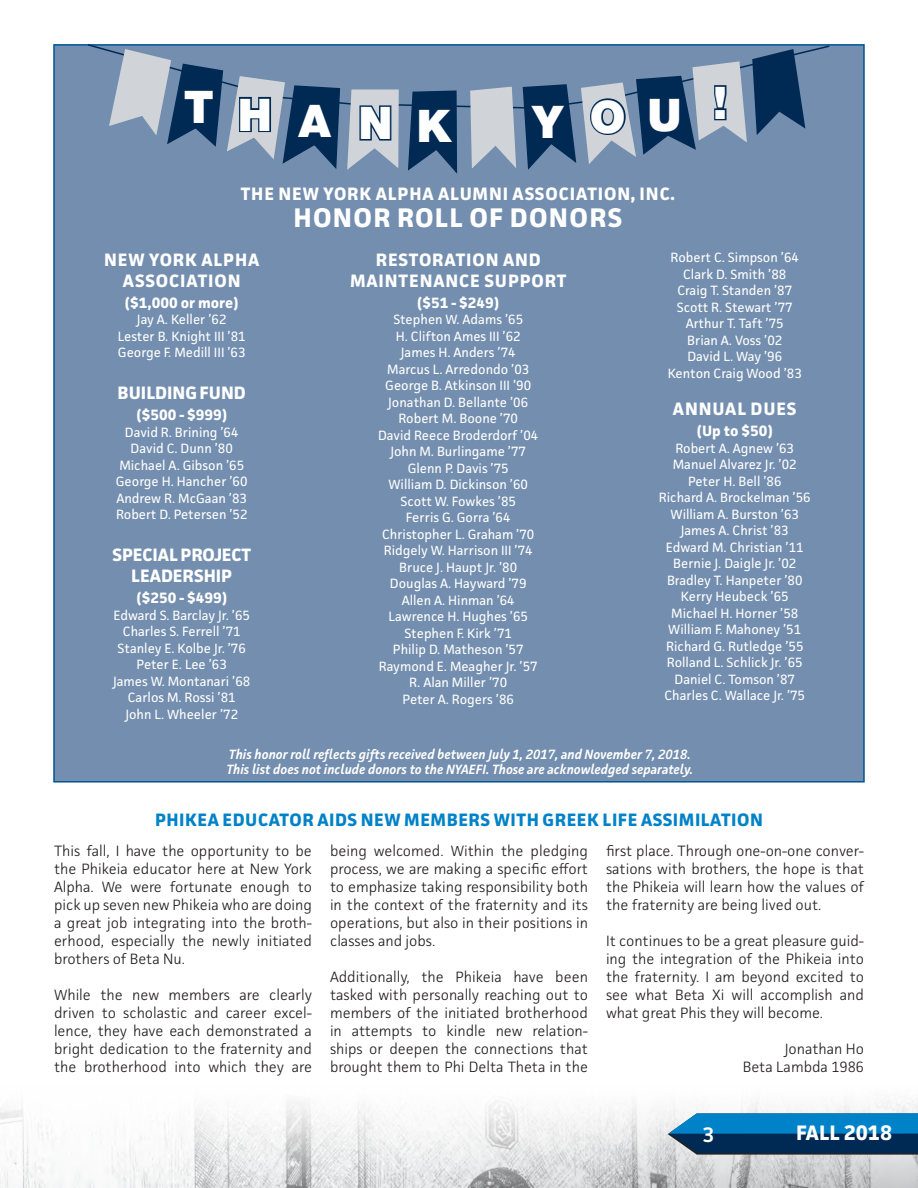
<style>
.page{position:relative;width:918px;height:1188px;background:#fff}
.page>*{position:absolute;margin:0;border:0;box-sizing:border-box;transform-origin:0 0}
.Categories{font:900 45px "Helvetica Neue";color:#fff}
.Headline_Light_Blue{font:700 27px "Facit";letter-spacing:.05em;color:#fff}
.t1{font:700 21px "Facit";color:#fff}
.t2{font:600 21px "Facit";color:#fff}
.Headline_Light_Blue-2{font:700 18px/21px "Facit";letter-spacing:.05em;color:#fff;text-align:center}
.Headline_Light_Blue-3{font:700 18px "Facit";letter-spacing:.03em;color:#0082c8}
.Headline_Light_Blue-4{font:700 18px "Facit";color:#fff}
.Paragraph{font:300 15px/18px "Facit";color:#231f20;text-align:justify}
.Headline_Light_Blue-5{font:700 15px "Facit";color:#fff}
.Headline_Light_Blue-6{font:13.5px "Facit";color:#fff}
.Paragraph-2{font:italic 600 13.5px/15px "Facit";color:#fff}
</style>
<div class="page">
<svg style="left:0;top:1100px;width:918px;height:88px;fill:#f2f2f3"></svg>
<svg style="left:667px;top:1113px;width:251px;height:42px;background:#125f91"></svg>
<div style="left:53px;top:44px;width:812px;height:739px;background:#738eae;border:2px solid #005595"></div>
<svg style="left:86px;top:44px;width:745px;height:130px"></svg>
<p class="Categories" style="left:184px;top:80px;width:32px">T</p>
<p class="Categories" style="left:238px;top:88px;width:36px">H</p>
<p class="Categories" style="left:298px;top:94px;width:34px">A</p>
<p class="Categories" style="left:358px;top:96px;width:36px">N</p>
<p class="Categories" style="left:417px;top:99px;width:37px">K</p>
<p class="Categories" style="left:533px;top:95px;width:32px">Y</p>
<p class="Categories" style="left:590px;top:90px;width:37px">O</p>
<p class="Categories" style="left:647px;top:88px;width:36px">U</p>
<p class="Categories" style="left:713px;top:76px;width:16px">!</p>
<p class="Headline_Light_Blue-2" style="left:241px;top:183px;width:436px">THE NEW YORK ALPHA ALUMNI ASSOCIATION, INC.</p>
<p class="Headline_Light_Blue" style="left:293px;top:201px;width:330px">HONOR ROLL OF DONORS</p>
<p class="Headline_Light_Blue-2" style="left:104px;top:249px;width:157px">NEW YORK ALPHA<br>ASSOCIATION</p>
<p class="Headline_Light_Blue-5" style="left:125px;top:293px;width:115px">($1,000 or more)</p>
<p class="Headline_Light_Blue-6" style="left:137px;top:311px;width:91px">Jay A. Keller ’62</p>
<p class="Headline_Light_Blue-6" style="left:118px;top:328px;width:129px">Lester B. Knight III ’81</p>
<p class="Headline_Light_Blue-6" style="left:118px;top:344px;width:129px">George F. Medill III ’63</p>
<p class="Headline_Light_Blue-4" style="left:118px;top:382px;width:130px">BUILDING FUND</p>
<p class="Headline_Light_Blue-5" style="left:136px;top:406px;width:92px">($500 - $999)</p>
<p class="Headline_Light_Blue-6" style="left:125px;top:424px;width:115px">David R. Brining ’64</p>
<p class="Headline_Light_Blue-6" style="left:131px;top:440px;width:104px">David C. Dunn ’80</p>
<p class="Headline_Light_Blue-6" style="left:119px;top:457px;width:126px">Michael A. Gibson ’65</p>
<p class="Headline_Light_Blue-6" style="left:116px;top:473px;width:133px">George H. Hancher ’60</p>
<p class="Headline_Light_Blue-6" style="left:116px;top:490px;width:132px">Andrew R. McGaan ’83</p>
<p class="Headline_Light_Blue-6" style="left:116px;top:506px;width:133px">Robert D. Petersen ’52</p>
<p class="Headline_Light_Blue-4" style="left:112px;top:544px;width:140px">SPECIAL PROJECT</p>
<p class="Headline_Light_Blue-4" style="left:131px;top:565px;width:102px">LEADERSHIP</p>
<p class="Headline_Light_Blue-5" style="left:136px;top:589px;width:92px">($250 - $499)</p>
<p class="Headline_Light_Blue-6" style="left:114px;top:607px;width:138px">Edward S. Barclay Jr. ’65</p>
<p class="Headline_Light_Blue-6" style="left:123px;top:623px;width:119px">Charles S. Ferrell ’71</p>
<p class="Headline_Light_Blue-6" style="left:118px;top:640px;width:130px">Stanley E. Kolbe Jr. ’76</p>
<p class="Headline_Light_Blue-6" style="left:137px;top:656px;width:92px">Peter E. Lee ’63</p>
<p class="Headline_Light_Blue-6" style="left:113px;top:673px;width:139px">James W. Montanari ’68</p>
<p class="Headline_Light_Blue-6" style="left:128px;top:689px;width:109px">Carlos M. Rossi ’81</p>
<p class="Headline_Light_Blue-6" style="left:125px;top:706px;width:114px">John L. Wheeler ’72</p>
<p class="Headline_Light_Blue-6" style="left:671px;top:249px;width:130px">Robert C. Simpson ’64</p>
<p class="Headline_Light_Blue-6" style="left:683px;top:266px;width:105px">Clark D. Smith ’88</p>
<p class="Headline_Light_Blue-6" style="left:677px;top:282px;width:116px">Craig T. Standen ’87</p>
<p class="Headline_Light_Blue-6" style="left:677px;top:299px;width:117px">Scott R. Stewart ’77</p>
<p class="Headline_Light_Blue-6" style="left:686px;top:315px;width:99px">Arthur T. Taft ’75</p>
<p class="Headline_Light_Blue-6" style="left:687px;top:332px;width:97px">Brian A. Voss ’02</p>
<p class="Headline_Light_Blue-6" style="left:687px;top:348px;width:96px">David L. Way ’96</p>
<p class="Headline_Light_Blue-6" style="left:668px;top:365px;width:136px">Kenton Craig Wood ’83</p>
<p class="Headline_Light_Blue-2" style="left:673px;top:398px;width:125px">ANNUAL DUES</p>
<p class="Headline_Light_Blue-5" style="left:697px;top:422px;width:78px">(Up to $50)</p>
<p class="Headline_Light_Blue-6" style="left:675px;top:440px;width:120px">Robert A. Agnew ’63</p>
<p class="Headline_Light_Blue-6" style="left:673px;top:456px;width:125px">Manuel Alvarez Jr. ’02</p>
<p class="Headline_Light_Blue-6" style="left:688px;top:473px;width:95px">Peter H. Bell ’86</p>
<p class="Headline_Light_Blue-6" style="left:659px;top:489px;width:153px">Richard A. Brockelman ’56</p>
<p class="Headline_Light_Blue-6" style="left:671px;top:506px;width:130px">William A. Burston ’63</p>
<p class="Headline_Light_Blue-6" style="left:681px;top:522px;width:109px">James A. Christ ’83</p>
<p class="Headline_Light_Blue-6" style="left:666px;top:539px;width:139px">Edward M. Christian ’11</p>
<p class="Headline_Light_Blue-6" style="left:673px;top:555px;width:125px">Bernie J. Daigle Jr. ’02</p>
<p class="Headline_Light_Blue-6" style="left:667px;top:572px;width:137px">Bradley T. Hanpeter ’80</p>
<p class="Headline_Light_Blue-6" style="left:681px;top:588px;width:109px">Kerry Heubeck ’65</p>
<p class="Headline_Light_Blue-6" style="left:671px;top:605px;width:128px">Michael H. Horner ’58</p>
<p class="Headline_Light_Blue-6" style="left:668px;top:621px;width:134px">William F. Mahoney ’51</p>
<p class="Headline_Light_Blue-6" style="left:666px;top:638px;width:139px">Richard G. Rutledge ’55</p>
<p class="Headline_Light_Blue-6" style="left:667px;top:654px;width:137px">Rolland L. Schlick Jr. ’65</p>
<p class="Headline_Light_Blue-6" style="left:675px;top:671px;width:122px">Daniel C. Tomson ’87</p>
<p class="Headline_Light_Blue-6" style="left:664px;top:687px;width:142px">Charles C. Wallace Jr. ’75</p>
<p class="Headline_Light_Blue-2" style="left:376px;top:249px;width:167px">RESTORATION AND</p>
<p class="Headline_Light_Blue-2" style="left:350px;top:270px;width:218px">MAINTENANCE SUPPORT</p>
<p class="Headline_Light_Blue-5" style="left:417px;top:293px;width:83px">($51 - $249)</p>
<p class="Headline_Light_Blue-6" style="left:393px;top:311px;width:131px">Stephen W. Adams ’65</p>
<p class="Headline_Light_Blue-6" style="left:396px;top:328px;width:126px">H. Clifton Ames III ’62</p>
<p class="Headline_Light_Blue-6" style="left:401px;top:344px;width:116px">James H. Anders ’74</p>
<p class="Headline_Light_Blue-6" style="left:387px;top:361px;width:144px">Marcus L. Arredondo ’03</p>
<p class="Headline_Light_Blue-6" style="left:385px;top:377px;width:147px">George B. Atkinson III ’90</p>
<p class="Headline_Light_Blue-6" style="left:388px;top:394px;width:141px">Jonathan D. Bellante ’06</p>
<p class="Headline_Light_Blue-6" style="left:398px;top:410px;width:121px">Robert M. Boone ’70</p>
<p class="Headline_Light_Blue-6" style="left:378px;top:427px;width:162px">David Reece Broderdorf ’04</p>
<p class="Headline_Light_Blue-6" style="left:390px;top:443px;width:137px">John M. Burlingame ’77</p>
<p class="Headline_Light_Blue-6" style="left:408px;top:460px;width:102px">Glenn P. Davis ’75</p>
<p class="Headline_Light_Blue-6" style="left:389px;top:476px;width:141px">William D. Dickinson ’60</p>
<p class="Headline_Light_Blue-6" style="left:400px;top:493px;width:117px">Scott W. Fowkes ’85</p>
<p class="Headline_Light_Blue-6" style="left:406px;top:509px;width:106px">Ferris G. Gorra ’64</p>
<p class="Headline_Light_Blue-6" style="left:382px;top:526px;width:154px">Christopher L. Graham ’70</p>
<p class="Headline_Light_Blue-6" style="left:384px;top:542px;width:150px">Ridgely W. Harrison III ’74</p>
<p class="Headline_Light_Blue-6" style="left:399px;top:559px;width:119px">Bruce J. Haupt Jr. ’80</p>
<p class="Headline_Light_Blue-6" style="left:390px;top:575px;width:138px">Douglas A. Hayward ’79</p>
<p class="Headline_Light_Blue-6" style="left:402px;top:592px;width:115px">Allen A. Hinman ’64</p>
<p class="Headline_Light_Blue-6" style="left:389px;top:608px;width:141px">Lawrence H. Hughes ’65</p>
<p class="Headline_Light_Blue-6" style="left:404px;top:625px;width:109px">Stephen F. Kirk ’71</p>
<p class="Headline_Light_Blue-6" style="left:393px;top:641px;width:132px">Philip D. Matheson ’57</p>
<p class="Headline_Light_Blue-6" style="left:379px;top:658px;width:160px">Raymond E. Meagher Jr. ’57</p>
<p class="Headline_Light_Blue-6" style="left:409px;top:674px;width:99px">R. Alan Miller ’70</p>
<p class="Headline_Light_Blue-6" style="left:403px;top:691px;width:113px">Peter A. Rogers ’86</p>
<p class="Paragraph-2" style="left:226px;top:747px;width:468px">This honor roll reflects gifts received between July 1, 2017, and November 7, 2018.<br>This list does not include donors to the NYAEFI. Those are acknowledged separately.</p>
<p class="Headline_Light_Blue-3" style="left:155px;top:808px;width:609px">PHIKEA EDUCATOR AIDS NEW MEMBERS WITH GREEK LIFE ASSIMILATION</p>
<p class="Paragraph" style="left:54px;top:842px;width:260px">This fall, I have the opportunity to be the Phikeia educator here at New York Alpha. We were fortunate enough to pick up seven new Phikeia who are doing a great job integrating into the broth&shy;erhood, especially the newly initiated brothers of Beta Nu.</p>
<p class="Paragraph" style="left:54px;top:986px;width:260px">While the new members are clearly driven to scholastic and career excel&shy;lence, they have each demonstrated a bright dedication to the fraternity and the brotherhood into which they are</p>
<p class="Paragraph" style="left:606px;top:842px;width:260px">first place. Through one-on-one conver&shy;sations with brothers, the hope is that the Phikeia will learn how the values of the fraternity are being lived out.</p>
<p class="Paragraph" style="left:606px;top:932px;width:260px">It continues to be a great pleasure guid&shy;ing the integration of the Phikeia into the fraternity. I am beyond excited to see what Beta Xi will accomplish and what great Phis they will become.</p>
<p class="Paragraph" style="left:785px;top:1040px;width:81px">Jonathan Ho</p>
<p class="Paragraph" style="left:743px;top:1058px;width:123px">Beta Lambda 1986</p>
<p class="Paragraph" style="left:330px;top:842px;width:260px">being welcomed. Within the pledging process, we are making a specific effort to emphasize taking responsibility both in the context of the fraternity and its operations, but also in their positions in classes and jobs.</p>
<p class="Paragraph" style="left:330px;top:968px;width:260px">Additionally, the Phikeia have been tasked with personally reaching out to members of the initiated brotherhood in attempts to kindle new relation&shy;ships or deepen the connections that brought them to Phi Delta Theta in the</p>
<p class="t2" style="left:702px;top:1122px;width:13px">3</p>
<p class="t1" style="left:796px;top:1119px;width:98px">FALL 2018</p>
</div>
